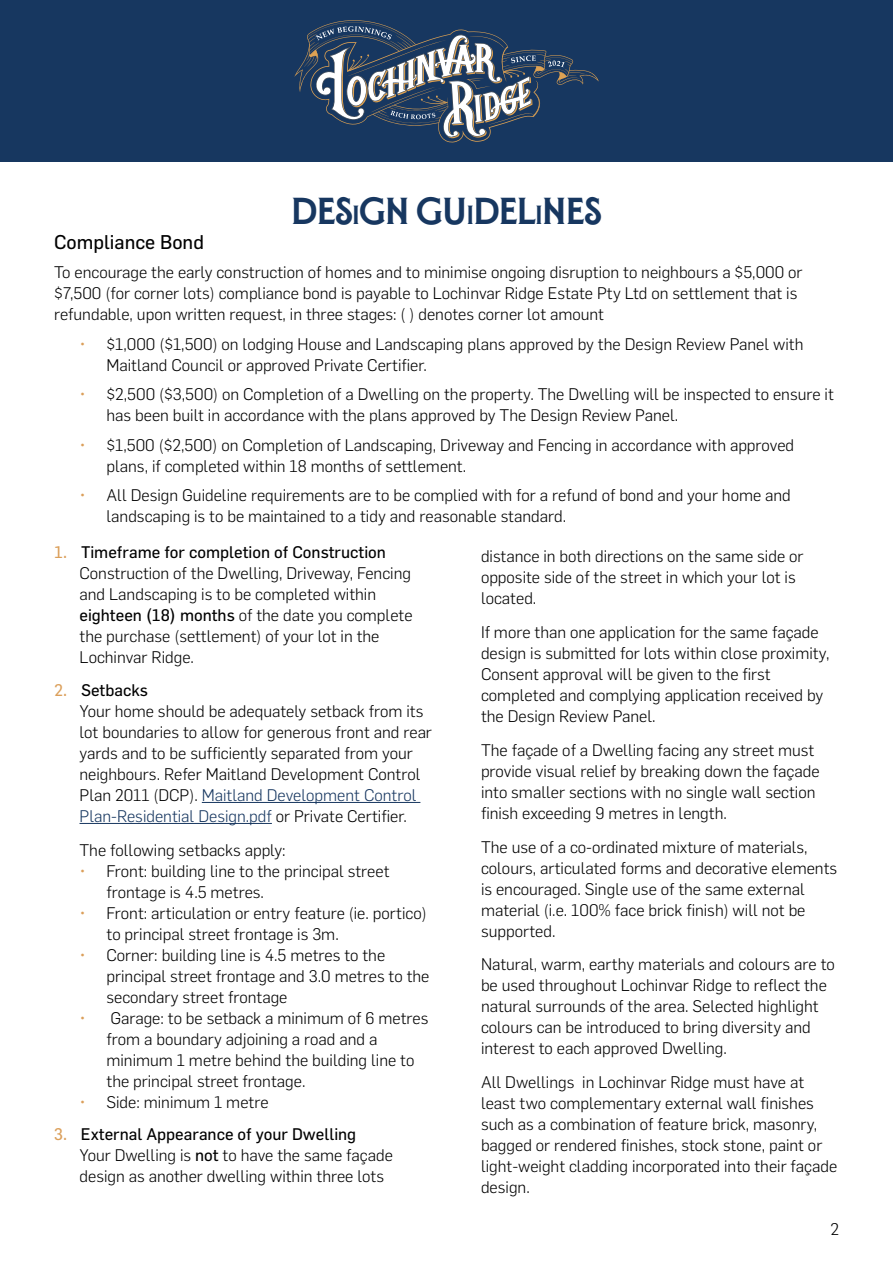
<style>
.page{position:relative;width:893px;height:1263px;background:#fff}
.page>*{position:absolute;margin:0;border:0;box-sizing:border-box;transform-origin:0 0}
.t1{font:37.5px "Montecatini Pro Stretto Ultra";color:#173760}
.t2{font:19.5px "Flama";color:#000}
.t3{font:300 16.5px/21px "Flama";color:#000}
.s1{font-size:26.25px}
.s2{font-weight:400;color:#db9f5a}
.s3{font-weight:400}
.s4{color:#173760}
</style>
<div class="page">
<div style="left:0;top:0;width:893px;height:162px;background:#173760"></div>
<svg style="left:294px;top:20px;width:305px;height:122px"></svg>
<hr style="left:202px;top:802px;width:218px;height:1px;background:#173760">
<hr style="left:80px;top:823px;width:192px;height:1px;background:#173760">
<h1 class="t1" style="left:292px;top:189px;width:311px">DES<span class="s1">I</span>GN GU<span class="s1">I</span>DEL<span class="s1">I</span>NES</h1>
<p class="t2" style="left:54px;top:230px;width:151px">Compliance Bond</p>
<p class="t3" style="left:54px;top:261px;width:750px">To encourage the early construction of homes and to minimise ongoing disruption to neighbours a $5,000 or $7,500 (for corner lots) compliance bond is payable to Lochinvar Ridge Estate Pty Ltd on settlement that is refundable, upon written request, in three stages: ( ) denotes corner lot amount</p>
<p class="t3" style="left:107px;top:333px;width:698px;text-indent:-27px"><span class="s2">•</span> $1,000 ($1,500) on lodging House and Landscaping plans approved by the Design Review Panel with<br>Maitland Council or approved Private Certifier.</p>
<p class="t3" style="left:107px;top:383px;width:729px;text-indent:-27px"><span class="s2">•</span> $2,500 ($3,500) on Completion of a Dwelling on the property. The Dwelling will be inspected to ensure it has been built in accordance with the plans approved by The Design Review Panel.</p>
<p class="t3" style="left:107px;top:434px;width:689px;text-indent:-27px"><span class="s2">•</span> $1,500 ($2,500) on Completion of Landscaping, Driveway and Fencing in accordance with approved plans, if completed within 18 months of settlement.</p>
<p class="t3" style="left:107px;top:484px;width:686px;text-indent:-27px"><span class="s2">•</span> All Design Guideline requirements are to be complied with for a refund of bond and your home and landscaping is to be maintained to a tidy and reasonable standard.</p>
<p class="t3" style="left:80px;top:541px;width:335px;text-indent:-26px"><span class="s2">1.</span> <span class="s3">Timeframe for completion of Construction </span>Construction of the Dwelling, Driveway, Fencing and Landscaping is to be completed within <span class="s3">eighteen (18) months</span> of the date you complete the purchase (settlement) of your lot in the Lochinvar Ridge.</p>
<p class="t3" style="left:80px;top:678px;width:354px;text-indent:-26px"><span class="s2">2.</span> <span class="s3">Setbacks<br></span>Your home should be adequately setback from its lot boundaries to allow for generous front and rear yards and to be sufficiently separated from your neighbours. Refer Maitland Development Control Plan 2011 (DCP). <span class="s4">Maitland Development Control Plan-Residential Design.pdf</span> or Private Certifier.</p>
<p class="t3" style="left:80px;top:838px;width:208px">The following setbacks apply:</p>
<p class="t3" style="left:107px;top:859px;width:284px;text-indent:-27px"><span class="s2">•</span> Front: building line to the principal street frontage is 4.5 metres.</p>
<p class="t3" style="left:107px;top:901px;width:322px;text-indent:-27px"><span class="s2">•</span> Front: articulation or entry feature (ie. portico) to principal street frontage is 3m.</p>
<p class="t3" style="left:107px;top:943px;width:324px;text-indent:-27px"><span class="s2">•</span> Corner: building line is 4.5 metres to the principal street frontage and 3.0 metres to the secondary street frontage</p>
<p class="t3" style="left:107px;top:1006px;width:323px;text-indent:-27px"><span class="s2">•</span> Garage: to be setback a minimum of 6 metres from a boundary adjoining a road and a minimum 1 metre behind the building line to the principal street frontage.</p>
<p class="t3" style="left:80px;top:1090px;width:191px"><span class="s2">•</span> Side: minimum 1 metre</p>
<p class="t3" style="left:79px;top:1123px;width:315px;text-indent:-26px"><span class="s2">3.</span> <span class="s3">External Appearance of your Dwelling<br></span>Your Dwelling is <span class="s3">not</span> to have the same façade design as another dwelling within three lots</p>
<p class="t3" style="left:481px;top:545px;width:324px">distance in both directions on the same side or opposite side of the street in which your lot is located.</p>
<p class="t3" style="left:481px;top:621px;width:350px">If more than one application for the same façade design is submitted for lots within close proximity, Consent approval will be given to the first completed and complying application received by the Design Review Panel.</p>
<p class="t3" style="left:481px;top:738px;width:340px">The façade of a Dwelling facing any street must provide visual relief by breaking down the façade into smaller sections with no single wall section finish exceeding 9 metres in length.</p>
<p class="t3" style="left:481px;top:835px;width:358px">The use of a co-ordinated mixture of materials, colours, articulated forms and decorative elements is encouraged. Single use of the same external material (i.e. 100% face brick finish) will not be supported.</p>
<p class="t3" style="left:481px;top:953px;width:355px">Natural, warm, earthy materials and colours are to be used throughout Lochinvar Ridge to reflect the natural surrounds of the area. Selected highlight colours can be introduced to bring diversity and interest to each approved Dwelling.</p>
<p class="t3" style="left:481px;top:1071px;width:358px">All Dwellings in Lochinvar Ridge must have at least two complementary external wall finishes such as a combination of feature brick, masonry, bagged or rendered finishes, stock stone, paint or light-weight cladding incorporated into their façade design.</p>
<p class="t3" style="left:830px;top:1218px;width:10px">2</p>
</div>
